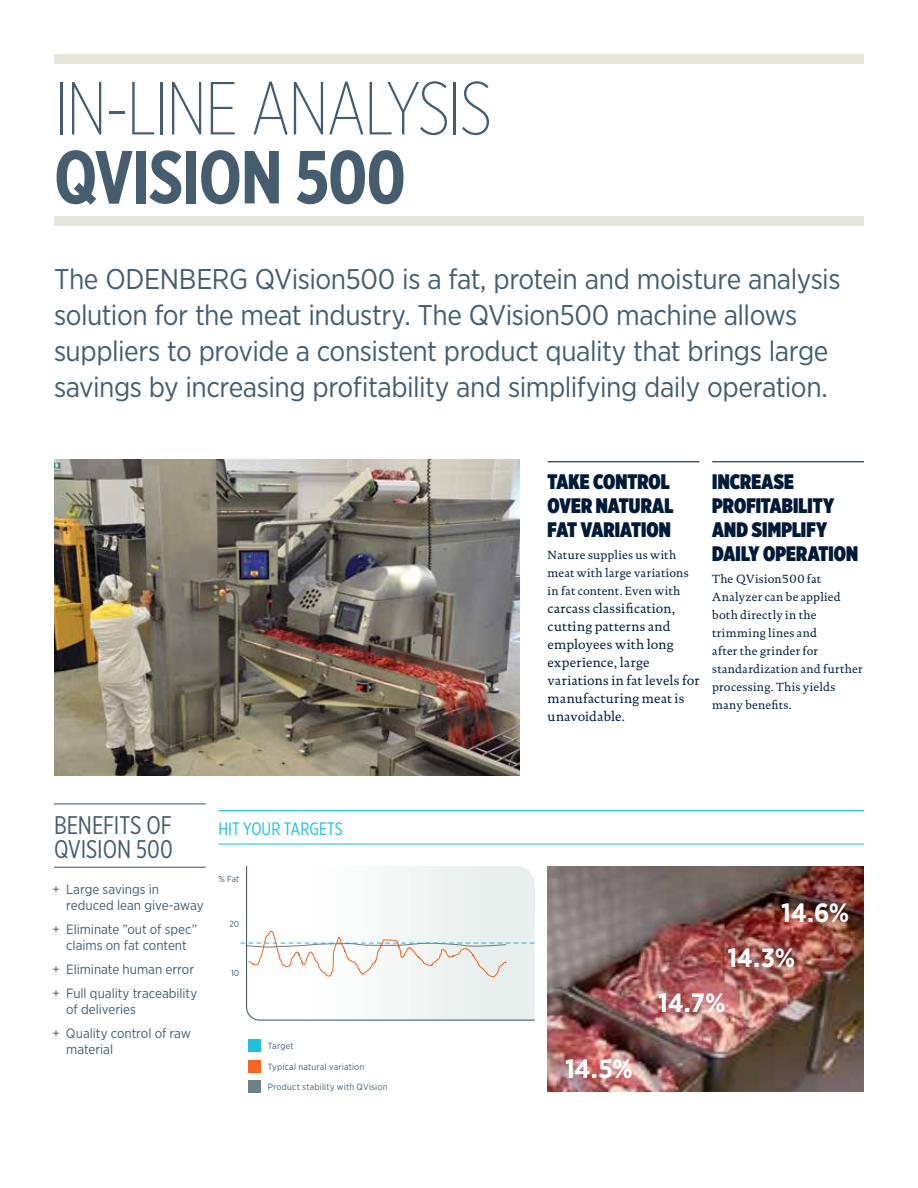
<style>
.page{position:relative;width:918px;height:1188px;background:#fff}
.page>*{position:absolute;margin:0;border:0;box-sizing:border-box;transform-origin:0 0}
.t1{font:200 75px "Gotham X Narrow";letter-spacing:-.025em;color:#455d6f}
.t2{font:700 75px "Gotham X Narrow";letter-spacing:-.02em;color:#455d6f}
.t3{font:28.5px/36px "Gotham Narrow";letter-spacing:-.015em;color:#455d6f}
.t4{font:700 26.4px "Gotham Narrow";letter-spacing:-.01em;color:#fff}
.t5{font:25.5px/24px "Gotham X Narrow";letter-spacing:-.005em;color:#455d6f}
.t6{font:900 21px/24px "Gotham X Narrow";letter-spacing:.005em;color:#001a38}
.t7{font:18px "Gotham X Narrow";color:#1fc0db}
.t8{font:13.5px/15.8px "Gotham Narrow";letter-spacing:-.005em;color:#455d6f}
.t9{font:13.5px/18px "DTL Documenta T";letter-spacing:.02em;color:#001a38}
.t10{font:12px/18px "DTL Documenta T";letter-spacing:.025em;color:#001a38}
.t11{font:9px "Gotham Narrow";letter-spacing:.02em;color:#455d6f}
.t12{font:8.7px "Gotham Narrow";color:#455d6f}
</style>
<div class="page">
<img style="left:548px;top:866px;width:316px;height:225px">
<img style="left:54px;top:459px;width:466px;height:316px">
<hr style="left:548px;top:461px;width:151px;height:1px;background:#001a38">
<hr style="left:54px;top:803px;width:152px;height:1px;background:#455d6f">
<hr style="left:54px;top:867px;width:152px;height:1px;background:#455d6f">
<div style="left:54px;top:217px;width:810px;height:9px;background:#e7e7de"></div>
<div style="left:54px;top:54px;width:810px;height:9px;background:#e7e7de"></div>
<div style="left:248px;top:1039px;width:13px;height:13px;background:#1fc0db"></div>
<div style="left:248px;top:1060px;width:13px;height:13px;background:#f26522"></div>
<div style="left:248px;top:1080px;width:13px;height:13px;background:#6e8186"></div>
<hr style="left:219px;top:810px;width:645px;height:1px;background:#1fc0db">
<hr style="left:219px;top:844px;width:645px;height:1px;background:#1fc0db">
<svg style="left:246px;top:866px;width:289px;height:155px"></svg>
<hr style="left:712px;top:461px;width:152px;height:1px;background:#001a38">
<h1 class="t1" style="left:54px;top:65px;width:440px">IN-LI NE ANALYSIS</h1>
<h1 class="t2" style="left:54px;top:131px;width:354px">QVISION 500</h1>
<p class="t3" style="left:54px;top:260px;width:788px">The ODENBERG QVision500 is a fat, protein and moisture analysis solution for the meat industry. The QVision500 machine allows suppliers to provide a consistent product quality that brings large savings by increasing profitability and simplifying daily operation.</p>
<p class="t5" style="left:54px;top:813px;width:119px">BENEFITS OF<br>QVISION</p>
<p class="t5" style="left:136px;top:837px;width:38px">500</p>
<p class="t8" style="left:66px;top:881px;width:139px;text-indent:-14px">+ Large savings in reduced lean give-away</p>
<p class="t8" style="left:53px;top:921px;width:146px;text-align:center">+ Eliminate ”out of spec” claims on fat content</p>
<p class="t8" style="left:53px;top:957px;width:146px;line-height:24.3px">+ Eliminate human error + Full quality traceability</p>
<p class="t8" style="left:53px;top:997px;width:140px;line-height:24.3px;text-indent:14px">of deliveries<br>+ Quality control of raw</p>
<p class="t8" style="left:66px;top:1041px;width:48px">material</p>
<p class="t7" style="left:219px;top:818px;width:109px">HIT YOUR TARGETS</p>
<p class="t12" style="left:219px;top:874px;width:22px">% Fat</p>
<p class="t12" style="left:229px;top:919px;width:11px">20</p>
<p class="t12" style="left:231px;top:968px;width:10px">10</p>
<p class="t11" style="left:268px;top:1040px;width:27px">Target</p>
<p class="t11" style="left:268px;top:1061px;width:98px">Typical natural variation</p>
<p class="t11" style="left:268px;top:1081px;width:121px">Product stability with QVision</p>
<p class="t6" style="left:548px;top:469px;width:127px">TAKE CONTROL<br>OVER NATURAL<br>FAT VARIATION</p>
<p class="t10" style="left:548px;top:546px;width:143px">Nature supplies us with meat with large variations in fat content. Even with</p>
<p class="t9" style="left:548px;top:599px;width:153px">carcass classification, cutting patterns and employees with long experience, large variations in fat levels for manufacturing meat is unavoidable.</p>
<p class="t6" style="left:712px;top:469px;width:148px">INCREASE<br>PROFITABILITY<br>AND SIMPLIFY<br>DAILY OPERATION</p>
<p class="t10" style="left:712px;top:570px;width:152px">The QVision500 fat<br>Analyzer can be applied both directly in the trimming lines and<br>after the grinder for standardization and further processing. This yields many benefits.</p>
<p class="t4" style="left:781px;top:896px;width:69px">14.6%</p>
<p class="t4" style="left:727px;top:941px;width:69px">14.3%</p>
<p class="t4" style="left:565px;top:1052px;width:69px">14.5%</p>
<p class="t4" style="left:658px;top:986px;width:69px">14.7%</p>
</div>
